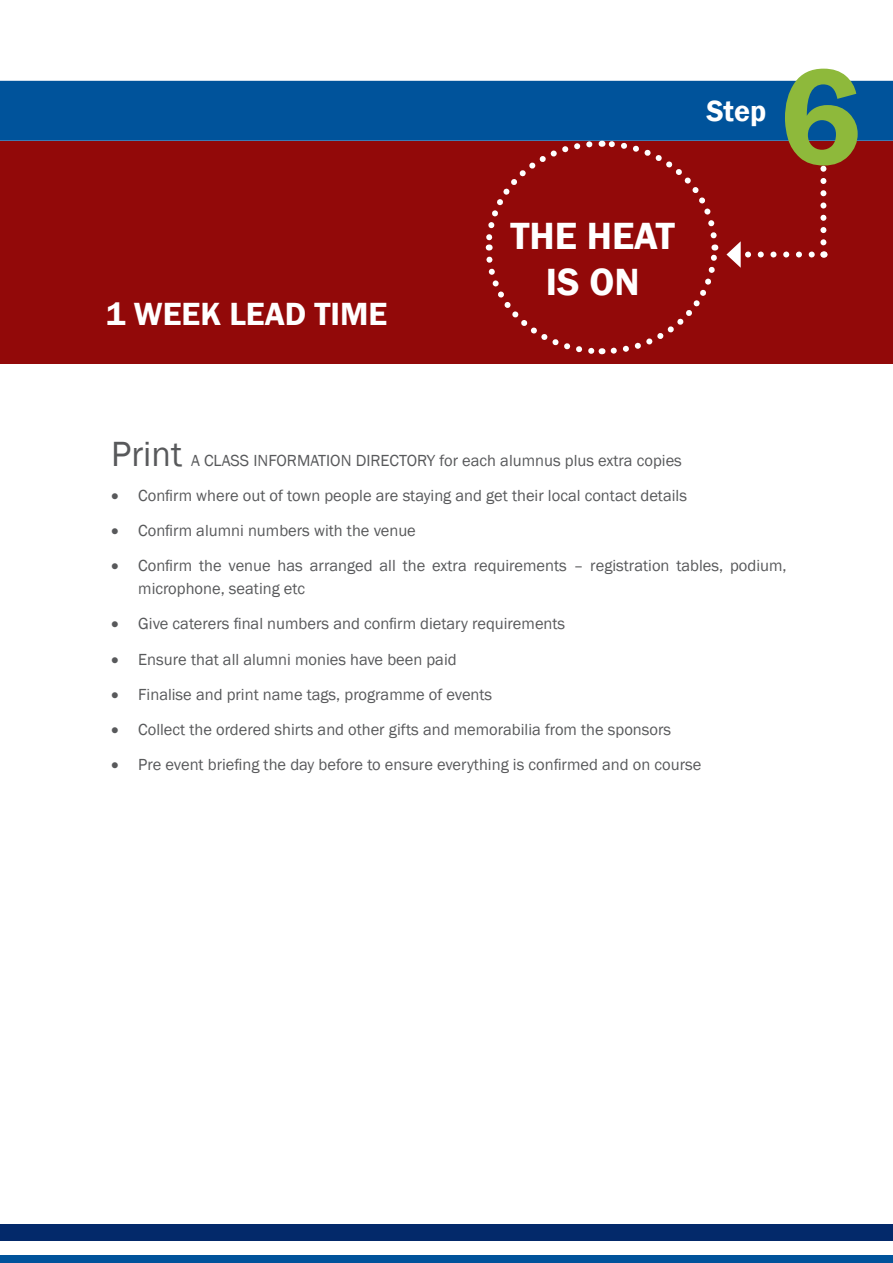
<style>
.page{position:relative;width:893px;height:1263px;background:#fff}
.page>*{position:absolute;margin:0;border:0;box-sizing:border-box;transform-origin:0 0}
.t1{font:600 141px "Franklin Gothic";color:#8eb93b}
.t2{font:600 39px/46.8px "Franklin Gothic";color:#fff;text-align:center}
.t3{font:600 33px "Franklin Gothic";color:#fff}
.t4{font:600 30px "Franklin Gothic";color:#fff}
.t5{font:16.5px/22.5px "Franklin Gothic";color:#58595b}
.s1{font-size:36px}
</style>
<div class="page">
<div style="left:0;top:1255px;width:893px;height:8px;background:#00539b"></div>
<div style="left:0;top:81px;width:893px;height:60px;background:#00539b"></div>
<div style="left:0;top:1225px;width:893px;height:16px;background:#03296a"></div>
<div style="left:0;top:141px;width:893px;height:223px;background:#920909"></div>
<svg style="left:748px;top:251px;width:67px;height:6px"></svg>
<svg style="left:482px;top:138px;width:259px;height:217px"></svg>
<svg style="left:820px;top:155px;width:6px;height:87px"></svg>
<h3 class="t3" style="left:106px;top:293px;width:279px">1 WEEK LEAD TIME</h3>
<h2 class="t2" style="left:510px;top:213px;width:166px">THE HEAT<br>IS ON</h2>
<h3 class="t4" style="left:706px;top:93px;width:61px">STEP</h3>
<h1 class="t1" style="left:779px;top:30px;width:84px">6</h1>
<p class="t5" style="left:111px;top:449px;width:572px"><span class="s1">Print</span> A CLASS INFORMATION DIRECTORY for each alumnus plus extra copies</p>
<p class="t5" style="left:111px;top:484px;width:577px">• Confirm where out of town people are staying and get their local contact details</p>
<p class="t5" style="left:111px;top:520px;width:306px">• Confirm alumni numbers with the venue</p>
<p class="t5" style="left:138px;top:555px;width:650px;text-indent:-27px">• Confirm the venue has arranged all the extra requirements – registration tables, podium, microphone, seating etc</p>
<p class="t5" style="left:111px;top:613px;width:455px">• Give caterers final numbers and confirm dietary requirements</p>
<p class="t5" style="left:111px;top:648px;width:347px">• Ensure that all alumni monies have been paid</p>
<p class="t5" style="left:111px;top:683px;width:383px">• Finalise and print name tags, programme of events</p>
<p class="t5" style="left:111px;top:719px;width:562px">• Collect the ordered shirts and other gifts and memorabilia from the sponsors</p>
<p class="t5" style="left:111px;top:754px;width:592px">• Pre event briefing the day before to ensure everything is confirmed and on course</p>
</div>
